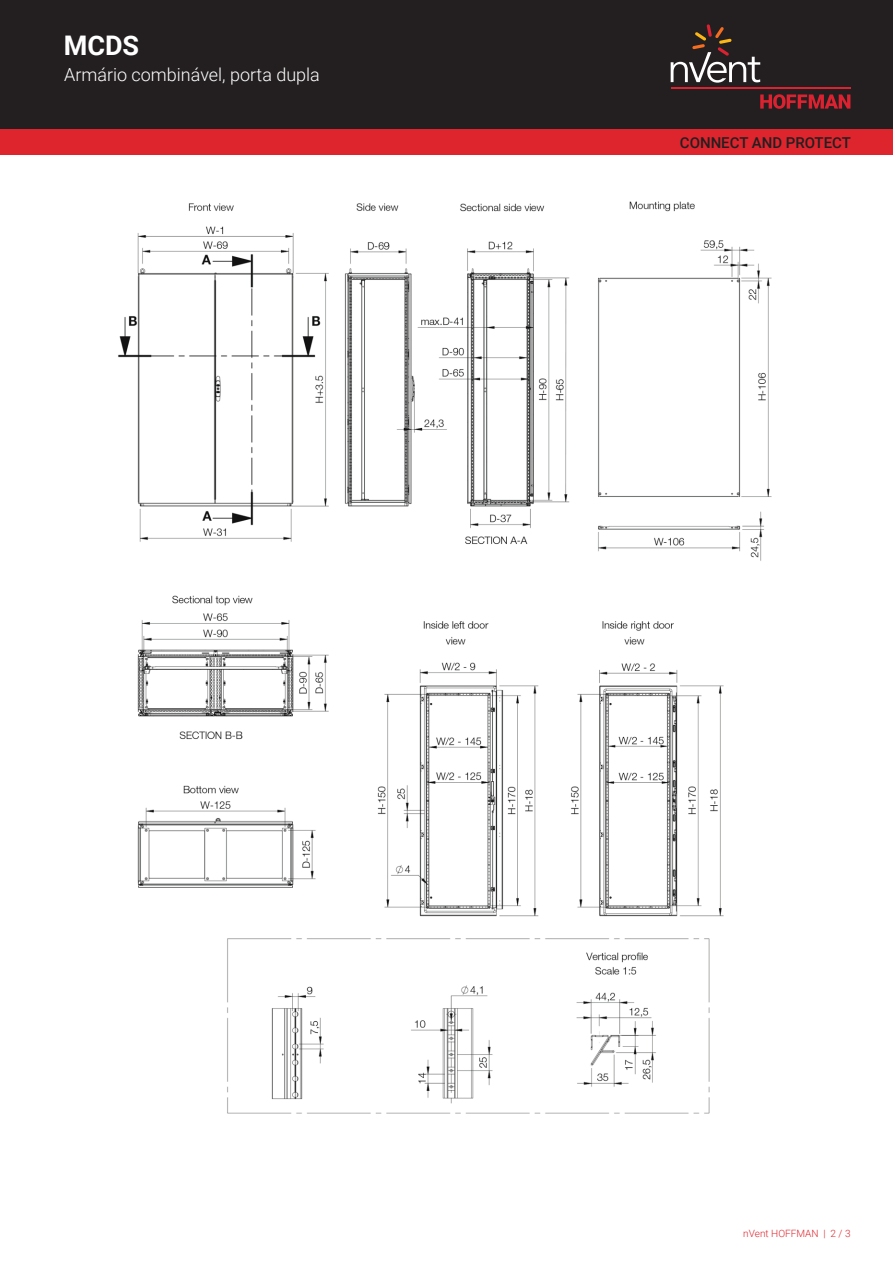
<style>
.page{position:relative;width:893px;height:1263px;background:#fff}
.page>*{position:absolute;margin:0;border:0;box-sizing:border-box;transform-origin:0 0}
.t1{font:700 27px "Roboto";color:#fff}
.t2{font:300 18px "Roboto";color:#fff}
.t3{font:500 15px "Roboto";color:#231f20}
.t4{font:300 10.05px "Roboto";color:#de252e}
</style>
<div class="page">
<div style="left:0;top:0;width:893px;height:129px;background:#231f20"></div>
<svg style="left:760px;top:94px;width:90px;height:15px"></svg>
<hr style="left:671px;top:88px;width:179px;height:1px;background:#db2230">
<svg style="left:671px;top:24px;width:89px;height:59px"></svg>
<div style="left:0;top:129px;width:893px;height:26px;background:#de252e"></div>
<img style="left:118px;top:201px;width:654px;height:913px">
<h1 class="t1" style="left:64px;top:27px;width:77px">MCDS</h1>
<p class="t2" style="left:64px;top:62px;width:257px">Armário combinável, porta dupla</p>
<p class="t3" style="left:680px;top:132px;width:173px">CONNECT AND PROTECT</p>
<p class="t4" style="left:743px;top:1226px;width:109px">nVent HOFFMAN | 2 / 3</p>
</div>
